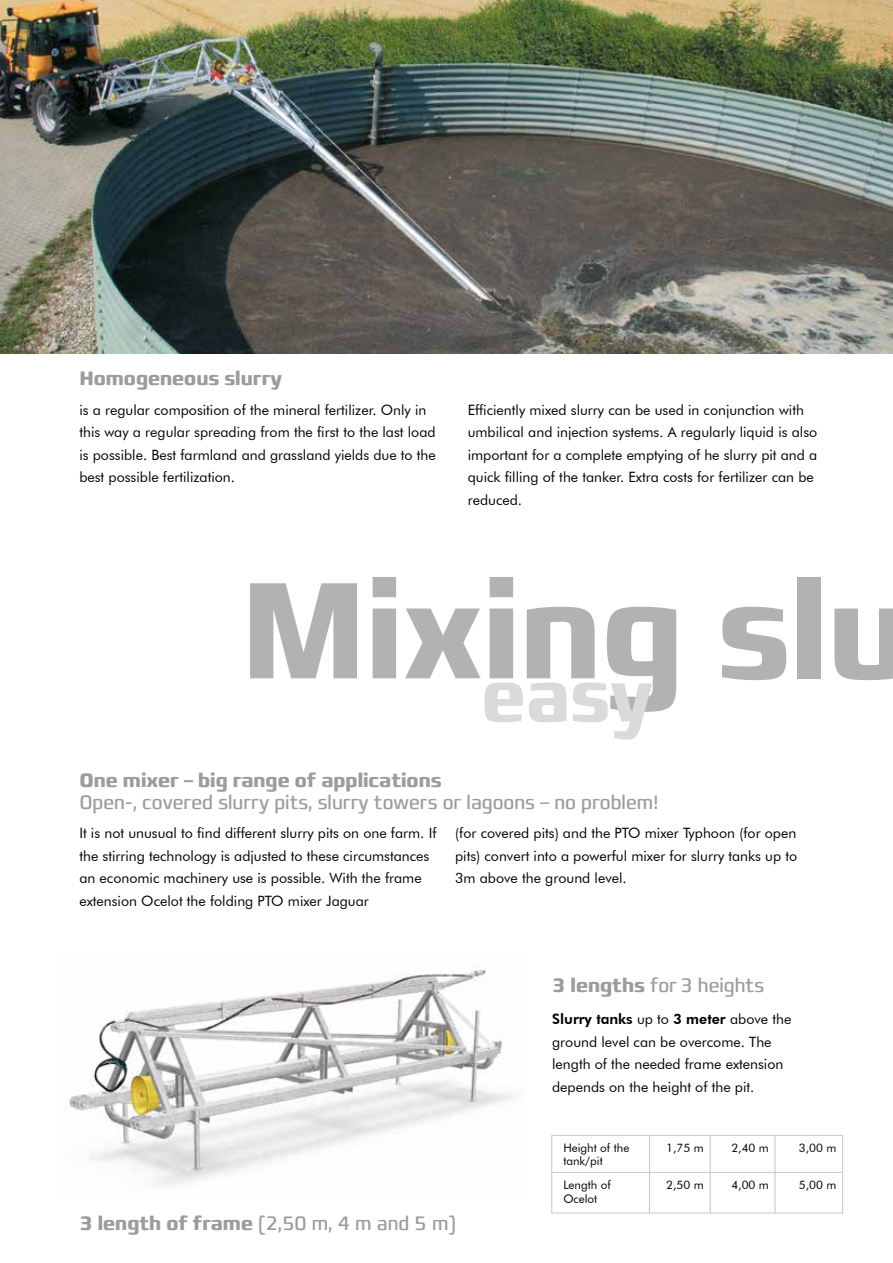
<style>
.page{position:relative;width:893px;height:1263px;background:#fff}
.page>*{position:absolute;margin:0;border:0;box-sizing:border-box;transform-origin:0 0}
.t1{font:700 139.8px "Francker CYR";color:#b1b2b3;scale:.87 1}
.t2{font:700 75.9px "Francker CYR";color:#d9dada;scale:.87 1}
.t3{font:19.8px "Francker CYR";color:#9c9c9d;scale:.91 1}
.t4{font:700 19.8px "Francker CYR";color:#9c9c9d;scale:.91 1}
.t5{font:14.25px/22.5px "Futura BT";color:#000}
.t6{font:11.7px/13.5px "Futura BT";color:#000}
.s1{font-weight:700}
.s2{font-weight:800}
</style>
<div class="page">
<img style="left:0;top:0;width:893px;height:353px">
<hr style="left:551px;top:1135px;width:292px;height:1px;background:#c5c6c6">
<hr style="left:552px;top:1172px;width:291px;height:1px;background:#c5c6c6">
<hr style="left:551px;top:1212px;width:292px;height:1px;background:#c5c6c6">
<hr style="left:649px;top:1135px;width:1px;height:78px;background:#c5c6c6">
<hr style="left:551px;top:1135px;width:1px;height:78px;background:#c5c6c6">
<hr style="left:710px;top:1135px;width:1px;height:78px;background:#c5c6c6">
<hr style="left:775px;top:1135px;width:1px;height:78px;background:#c5c6c6">
<hr style="left:842px;top:1135px;width:1px;height:78px;background:#c5c6c6">
<img style="left:69px;top:965px;width:446px;height:221px">
<h3 class="t4" style="left:79px;top:366px;width:224px">Homogeneous slurry</h3>
<p class="t5" style="left:79px;top:398px;width:358px">is a regular composition of the mineral fertilizer. Only in this way a regular spreading from the first to the last load is possible. Best farmland and grassland yields due to the best possible fertilization.</p>
<p class="t5" style="left:468px;top:398px;width:351px">Efficiently mixed slurry can be used in conjunction with umbilical and injection systems. A regularly liquid is also important for a complete emptying of he slurry pit and a quick filling of the tanker. Extra costs for fertilizer can be reduced.</p>
<h1 class="t1" style="left:241px;top:544px;width:769px">Mixing slu</h1>
<h2 class="t2" style="left:482px;top:648px;width:198px">easy</h2>
<h3 class="t4" style="left:79px;top:767px;width:400px">One mixer – big range of applications</h3>
<h3 class="t3" style="left:79px;top:790px;width:638px">Open-, covered slurry pits, slurry towers or lagoons – no problem!</h3>
<p class="t5" style="left:79px;top:822px;width:359px">It is not unusual to find different slurry pits on one farm. If the stirring technology is adjusted to these circumstances an economic machinery use is possible. With the frame extension Ocelot the folding PTO mixer Jaguar</p>
<p class="t5" style="left:455px;top:822px;width:344px;text-align:justify">(for covered pits) and the PTO mixer Typhoon (for open pits) convert into a powerful mixer for slurry tanks up to 3m above the ground level.</p>
<h3 class="t3" style="left:552px;top:973px;width:234px"><span class="s1">3 lengths</span> for 3 heights</h3>
<p class="t5" style="left:552px;top:1008px;width:241px"><span class="s2">Slurry tanks</span> up to <span class="s2">3 meter</span> above the ground level can be overcome. The length of the needed frame extension depends on the height of the pit.</p>
<h3 class="t3" style="left:79px;top:1211px;width:415px"><span class="s1">3 length of frame</span> (2,50 m, 4 m and 5 m)</h3>
<p class="t6" style="left:563px;top:1141px;width:68px">Height of the tank/pit</p>
<p class="t6" style="left:666px;top:1141px;width:39px">1,75 m</p>
<p class="t6" style="left:731px;top:1141px;width:39px">2,40 m</p>
<p class="t6" style="left:799px;top:1141px;width:39px">3,00 m</p>
<p class="t6" style="left:563px;top:1178px;width:49px">Length of<br>Ocelot</p>
<p class="t6" style="left:666px;top:1178px;width:39px">2,50 m</p>
<p class="t6" style="left:731px;top:1178px;width:39px">4,00 m</p>
<p class="t6" style="left:799px;top:1178px;width:39px">5,00 m</p>
</div>
